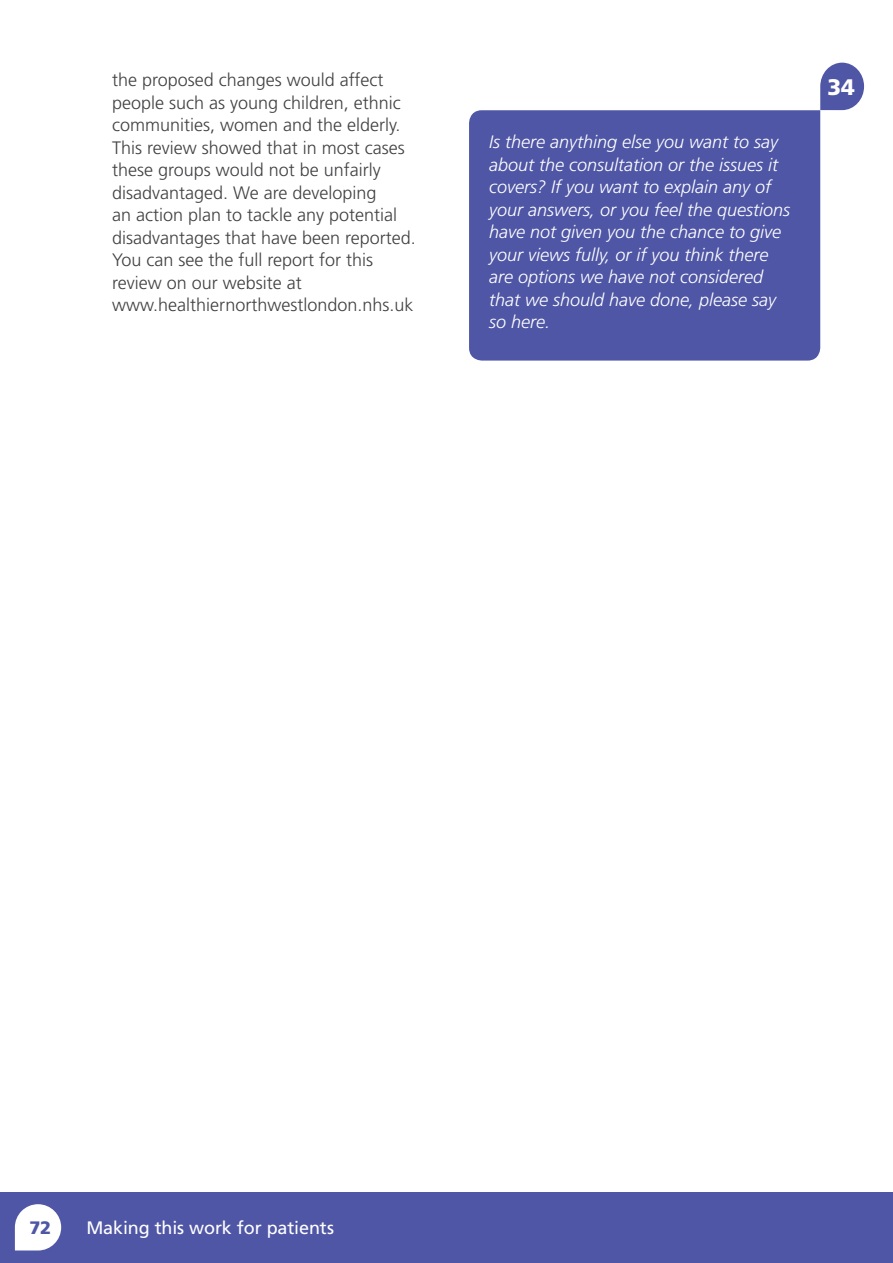
<style>
.page{position:relative;width:893px;height:1263px;background:#fff}
.page>*{position:absolute;margin:0;border:0;box-sizing:border-box;transform-origin:0 0}
.t1{font:900 22.5px "Frutiger LT Std";color:#fff}
.t2{font:300 18px/22.5px "Frutiger LT Std";color:#414042}
.t3{font:italic 300 18px/22.5px "Frutiger LT Std";color:#fff}
.t4{font:18px "Frutiger LT Std";letter-spacing:-.005em;color:#fff}
.t5{font:900 18px "Frutiger LT Std";color:#4f56a5}
</style>
<div class="page">
<div style="left:0;top:1193px;width:893px;height:70px;background:#4f56a5"></div>
<svg style="left:15px;top:1204px;width:46px;height:46px;background:#e2e4f0"></svg>
<div style="left:469px;top:110px;width:351px;height:251px;background:#4f56a5"></div>
<svg style="left:820px;top:63px;width:44px;height:47px;background:#6b70b3"></svg>
<p class="t2" style="left:112px;top:69px;width:305px">the proposed changes would affect people such as young children, ethnic communities, women and the elderly.<br>This review showed that in most cases these groups would not be unfairly disadvantaged. We are developing<br>an action plan to tackle any potential disadvantages that have been reported.<br>You can see the full report for this review on our website at www.healthiernorthwestlondon.nhs.uk</p>
<p class="t3" style="left:489px;top:131px;width:303px">Is there anything else you want to say about the consultation or the issues it covers? If you want to explain any of your answers, or you feel the questions have not given you the chance to give your views fully, or if you think there are options we have not considered that we should have done, please say so here.</p>
<p class="t1" style="left:827px;top:73px;width:29px">34</p>
<p class="t5" style="left:30px;top:1217px;width:23px">72</p>
<p class="t4" style="left:86px;top:1217px;width:249px">Making this work for patients</p>
</div>
